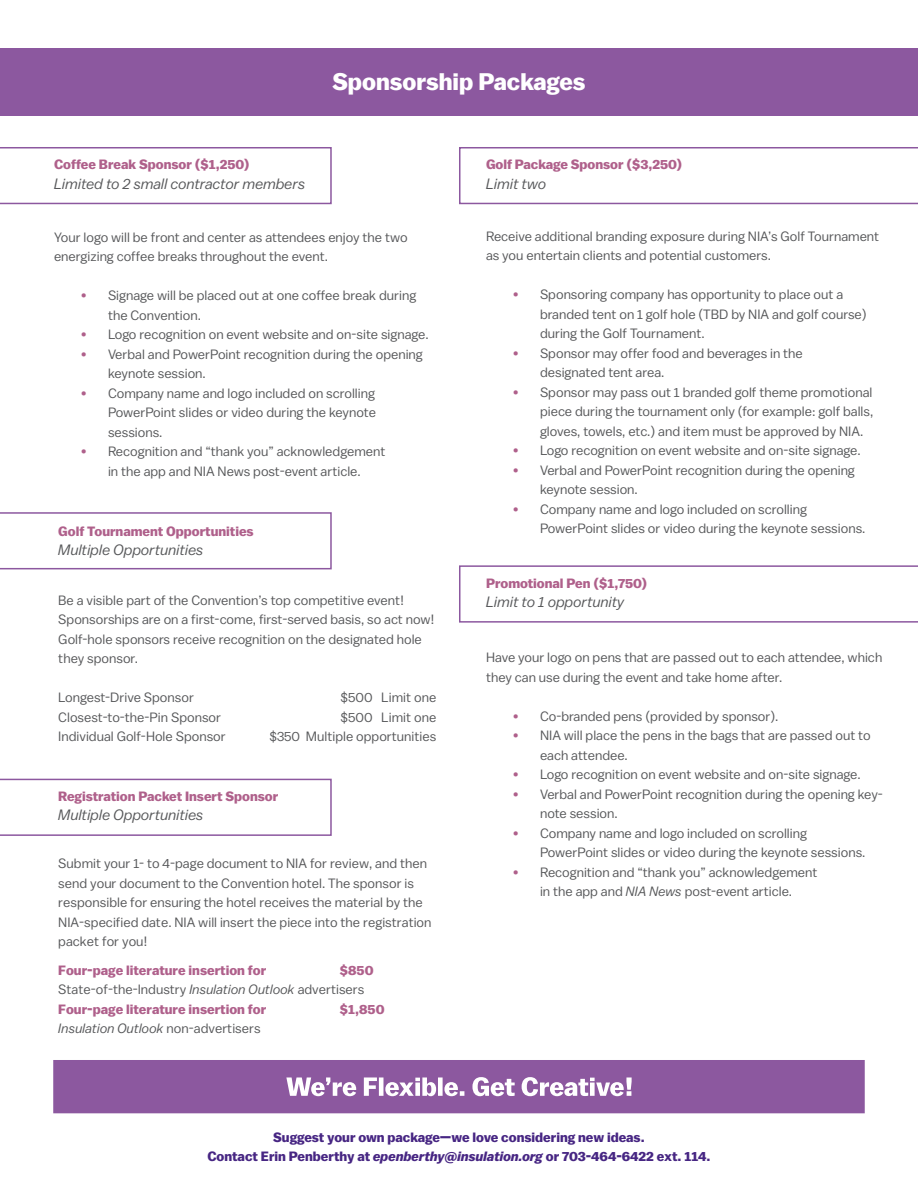
<style>
.page{position:relative;width:918px;height:1188px;background:#fff}
.page>*{position:absolute;margin:0;border:0;box-sizing:border-box;transform-origin:0 0}
.t1{font:700 24px "Balto";color:#fff}
.Default{font:italic 15px "Balto";color:#57585a}
.t2{font:13.5px/19.5px "Balto";color:#57585a}
.Default-2{font:700 13.5px "Balto";color:#af608b}
.t3{font:700 13.5px "Balto";color:#472683}
.t4{font:italic 13.5px "Balto";color:#57585a}
.s1{color:#af608b}
.s2{font-style:italic}
.s3{font-weight:700;color:#af608b}
.s4{font-style:normal}
</style>
<div class="page">
<div style="left:53px;top:1060px;width:812px;height:53px;background:#8c589f"></div>
<svg style="left:286px;top:1077px;width:346px;height:19px"></svg>
<div style="left:0;top:49px;width:918px;height:67px;background:#8c589f"></div>
<svg style="left:0;top:147px;width:332px;height:57px"></svg>
<svg style="left:0;top:512px;width:332px;height:57px"></svg>
<svg style="left:459px;top:147px;width:459px;height:57px"></svg>
<svg style="left:459px;top:565px;width:459px;height:58px"></svg>
<svg style="left:0;top:779px;width:332px;height:57px"></svg>
<p class="Default-2" style="left:54px;top:156px;width:197px">Coffee Break Sponsor ($1,250)</p>
<p class="Default" style="left:54px;top:174px;width:253px">Limited to 2 small contractor members</p>
<p class="t1" style="left:332px;top:68px;width:255px">Sponsorship Packages</p>
<p class="Default-2" style="left:486px;top:156px;width:198px">Golf Package Sponsor ($3,250)</p>
<p class="Default" style="left:486px;top:174px;width:62px">Limit two</p>
<p class="t2" style="left:54px;top:227px;width:355px">Your logo will be front and center as attendees enjoy the two</p>
<p class="t2" style="left:54px;top:246px;width:275px">energizing coffee breaks throughout the event.</p>
<p class="t2" style="left:81px;top:285px;width:337px"><span class="s1">•</span> Signage will be placed out at one coffee break during</p>
<p class="t2" style="left:108px;top:305px;width:95px">the Convention.</p>
<p class="t2" style="left:81px;top:324px;width:349px"><span class="s1">•</span> Logo recognition on event website and on-site signage.</p>
<p class="t2" style="left:81px;top:344px;width:343px"><span class="s1">•</span> Verbal and PowerPoint recognition during the opening</p>
<p class="t2" style="left:108px;top:363px;width:99px">keynote session.</p>
<p class="t2" style="left:81px;top:383px;width:296px"><span class="s1">•</span> Company name and logo included on scrolling</p>
<p class="t2" style="left:108px;top:402px;width:270px">PowerPoint slides or video during the keynote sessions.</p>
<p class="t2" style="left:81px;top:441px;width:306px"><span class="s1">•</span> Recognition and “thank you” acknowledgement</p>
<p class="t2" style="left:108px;top:461px;width:254px">in the app and NIA News post-event article.</p>
<p class="Default-2" style="left:58px;top:523px;width:197px">Golf Tournament Opportunities</p>
<p class="Default" style="left:58px;top:541px;width:147px">Multiple Opportunities</p>
<p class="t2" style="left:58px;top:590px;width:378px">Be a visible part of the Convention’s top competitive event!<br>Sponsorships are on a first-come, first-served basis, so act now!<br>Golf-hole sponsors receive recognition on the designated hole they sponsor.</p>
<p class="t2" style="left:58px;top:688px;width:137px">Longest-Drive Sponsor</p>
<p class="t2" style="left:341px;top:688px;width:97px">$500 Limit one</p>
<p class="t2" style="left:58px;top:707px;width:164px">Closest-to-the-Pin Sponsor</p>
<p class="t2" style="left:341px;top:707px;width:97px">$500 Limit one</p>
<p class="t2" style="left:58px;top:727px;width:169px">Individual Golf-Hole Sponsor</p>
<p class="t2" style="left:270px;top:727px;width:168px">$350 Multiple opportunities</p>
<p class="Default-2" style="left:58px;top:788px;width:222px">Registration Packet Insert Sponsor</p>
<p class="Default" style="left:58px;top:806px;width:147px">Multiple Opportunities</p>
<p class="t2" style="left:58px;top:854px;width:375px">Submit your 1- to 4-page document to NIA for review, and then send your document to the Convention hotel. The sponsor is responsible for ensuring the hotel receives the material by the NIA-specified date. NIA will insert the piece into the registration packet for you!</p>
<p class="Default-2" style="left:58px;top:962px;width:209px">Four-page literature insertion for</p>
<p class="Default-2" style="left:340px;top:962px;width:35px">$850</p>
<p class="t2" style="left:58px;top:979px;width:308px">State-of-the-Industry <span class="s2">Insulation Outlook</span> advertisers<br><span class="s3">Four-page literature insertion for</span></p>
<p class="Default-2" style="left:340px;top:1001px;width:46px">$1,850</p>
<p class="t4" style="left:58px;top:1020px;width:204px">Insulation Outlook <span class="s4">non-advertisers</span></p>
<p class="t2" style="left:486px;top:226px;width:395px">Receive additional branding exposure during NIA’s Golf Tournament as you entertain clients and potential customers.</p>
<p class="t2" style="left:540px;top:284px;width:328px;text-indent:-27px"><span class="s1">•</span> Sponsoring company has opportunity to place out a branded tent on 1 golf hole (TBD by NIA and golf course) during the Golf Tournament.</p>
<p class="t2" style="left:540px;top:343px;width:264px;text-indent:-27px"><span class="s1">•</span> Sponsor may offer food and beverages in the designated tent area.</p>
<p class="t2" style="left:540px;top:382px;width:335px;text-align:justify;text-indent:-27px"><span class="s1">•</span> Sponsor may pass out 1 branded golf theme promotional piece during the tournament only (for example: golf balls, gloves, towels, etc.) and item must be approved by NIA.</p>
<p class="t2" style="left:513px;top:440px;width:349px"><span class="s1">•</span> Logo recognition on event website and on-site signage.</p>
<p class="t2" style="left:540px;top:460px;width:316px;text-indent:-27px"><span class="s1">•</span> Verbal and PowerPoint recognition during the opening keynote session.</p>
<p class="t2" style="left:540px;top:499px;width:327px;text-indent:-27px"><span class="s1">•</span> Company name and logo included on scrolling<br>PowerPoint slides or video during the keynote sessions.</p>
<p class="Default-2" style="left:486px;top:575px;width:163px">Promotional Pen ($1,750)</p>
<p class="Default" style="left:486px;top:593px;width:140px">Limit to 1 opportunity</p>
<p class="t2" style="left:486px;top:647px;width:398px">Have your logo on pens that are passed out to each attendee, which they can use during the event and take home after.</p>
<p class="t2" style="left:513px;top:706px;width:267px"><span class="s1">•</span> Co-branded pens (provided by sponsor).</p>
<p class="t2" style="left:540px;top:725px;width:332px;text-indent:-27px"><span class="s1">•</span> NIA will place the pens in the bags that are passed out to each attendee.</p>
<p class="t2" style="left:513px;top:764px;width:349px"><span class="s1">•</span> Logo recognition on event website and on-site signage.</p>
<p class="t2" style="left:540px;top:784px;width:344px;text-indent:-27px"><span class="s1">•</span> Verbal and PowerPoint recognition during the opening key&shy;note session.</p>
<p class="t2" style="left:540px;top:823px;width:327px;text-indent:-27px"><span class="s1">•</span> Company name and logo included on scrolling<br>PowerPoint slides or video during the keynote sessions.</p>
<p class="t2" style="left:513px;top:862px;width:306px;text-align:center"><span class="s1">•</span> Recognition and “thank you” acknowledgement in the app and <span class="s2">NIA News</span> post-event article.</p>
<p class="t3" style="left:273px;top:1129px;width:373px">Suggest your own package—we love considering new ideas.</p>
<p class="t3" style="left:207px;top:1148px;width:505px">Contact Erin Penberthy at <span class="s2">epenberthy@insulation.org</span> or 703-464-6422 ext. 114.</p>
</div>
